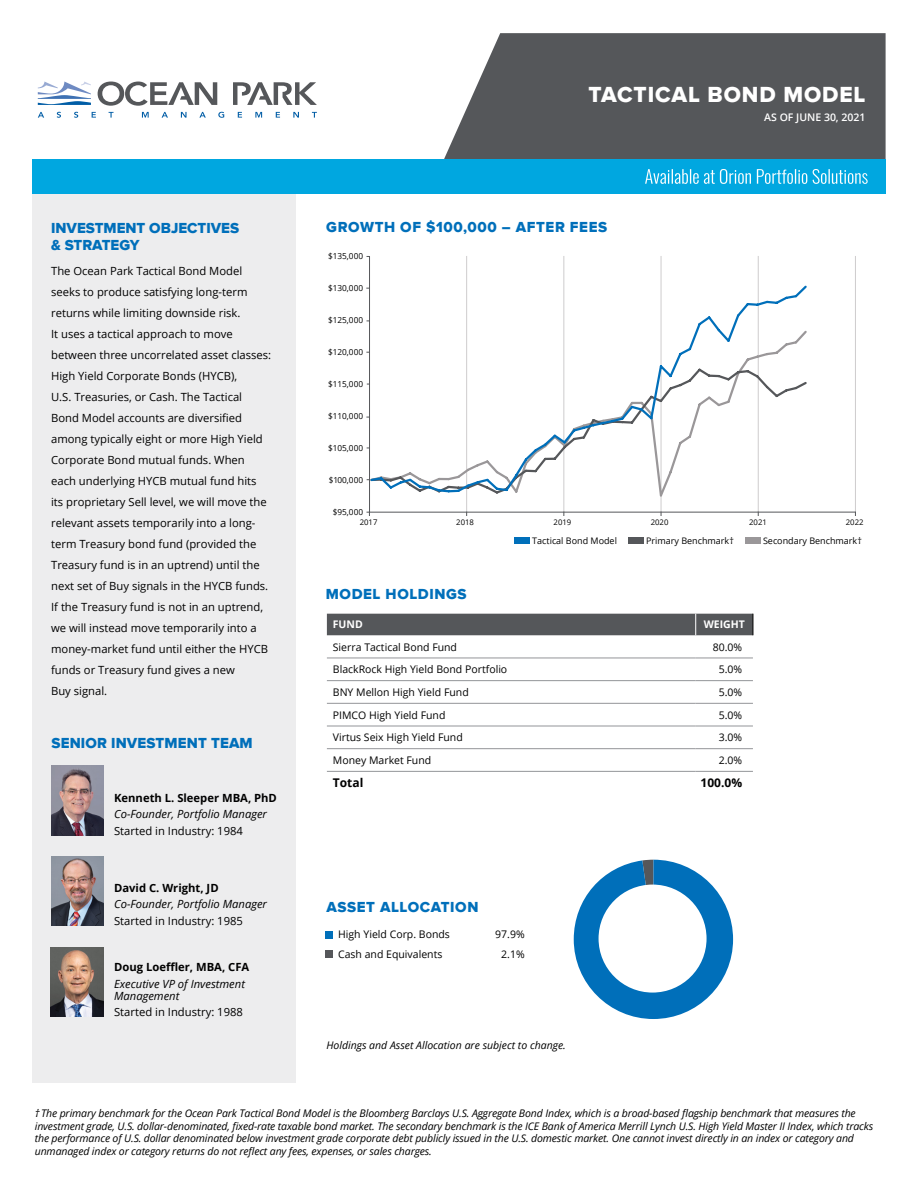
<style>
.page{position:relative;width:918px;height:1188px;background:#fff}
.page>*{position:absolute;margin:0;border:0;box-sizing:border-box;transform-origin:0 0}
.t1{font:22.5px "Proxima Nova Extrabld";letter-spacing:.04em;color:#fff}
.t2{font:15px "Proxima Nova Extrabld";letter-spacing:.04em;color:#006fba}
.t3{font:15px/16.5px "Proxima Nova Extrabld";letter-spacing:.01em;color:#006fba}
.t4{font:700 12px "Open Sans";color:#000}
.t5{font:11.25px/21px "Open Sans";color:#000}
.t6{font:italic 11.25px/12px "Open Sans";color:#000}
.t7{font:700 11.25px "Open Sans";color:#000}
.t8{font:italic 10.5px/12.6px "Open Sans";letter-spacing:-.01em;color:#000}
.t9{font:10.5px "Open Sans";color:#000}
.t10{font:600 10.5px "Open Sans";color:#fff}
.t11{font:700 10.5px "Open Sans";color:#fff}
.t12{font:9px "Open Sans";color:#000}
.t13{font:8.25px "Open Sans";color:#000}
.t14{font:7.8px "Open Sans";color:#000}
</style>
<div class="page">
<svg style="left:574px;top:860px;width:159px;height:159px"></svg>
<hr style="left:466px;top:256px;width:1px;height:255px;background:#cecccd">
<hr style="left:564px;top:256px;width:1px;height:255px;background:#cecccd">
<hr style="left:661px;top:256px;width:1px;height:255px;background:#cecccd">
<hr style="left:758px;top:256px;width:1px;height:255px;background:#cecccd">
<hr style="left:855px;top:256px;width:1px;height:255px;background:#cecccd">
<div style="left:327px;top:614px;width:427px;height:21px;background:#55575a"></div>
<hr style="left:327px;top:658px;width:369px;height:1px;background:#939598">
<hr style="left:696px;top:658px;width:57px;height:1px;background:#939598">
<hr style="left:327px;top:680px;width:369px;height:1px;background:#939598">
<hr style="left:696px;top:680px;width:57px;height:1px;background:#939598">
<hr style="left:327px;top:703px;width:369px;height:1px;background:#939598">
<hr style="left:696px;top:703px;width:57px;height:1px;background:#939598">
<hr style="left:327px;top:726px;width:369px;height:1px;background:#939598">
<hr style="left:696px;top:726px;width:57px;height:1px;background:#939598">
<hr style="left:327px;top:748px;width:369px;height:1px;background:#939598">
<hr style="left:696px;top:748px;width:57px;height:1px;background:#939598">
<hr style="left:327px;top:771px;width:369px;height:1px;background:#939598">
<hr style="left:696px;top:771px;width:57px;height:1px;background:#939598">
<hr style="left:369px;top:256px;width:1px;height:256px;background:#55575a">
<hr style="left:370px;top:512px;width:486px;height:1px;background:#55575a">
<div style="left:515px;top:538px;width:15px;height:6px;background:#006fba"></div>
<div style="left:629px;top:538px;width:15px;height:6px;background:#55575a"></div>
<div style="left:746px;top:538px;width:15px;height:6px;background:#9a9799"></div>
<div style="left:32px;top:178px;width:264px;height:905px;background:#ededee"></div>
<svg style="left:444px;top:33px;width:442px;height:127px;fill:#55575a"></svg>
<svg style="left:142px;top:112px;width:7px;height:6px"></svg>
<svg style="left:162px;top:112px;width:6px;height:6px"></svg>
<svg style="left:181px;top:112px;width:6px;height:6px"></svg>
<svg style="left:199px;top:112px;width:7px;height:6px"></svg>
<svg style="left:218px;top:112px;width:6px;height:6px"></svg>
<svg style="left:238px;top:112px;width:4px;height:6px"></svg>
<svg style="left:255px;top:112px;width:7px;height:6px"></svg>
<svg style="left:276px;top:112px;width:4px;height:6px"></svg>
<svg style="left:293px;top:112px;width:6px;height:6px"></svg>
<svg style="left:312px;top:112px;width:5px;height:6px"></svg>
<svg style="left:38px;top:112px;width:6px;height:6px"></svg>
<svg style="left:57px;top:112px;width:4px;height:6px"></svg>
<svg style="left:74px;top:112px;width:4px;height:6px"></svg>
<svg style="left:92px;top:112px;width:4px;height:6px"></svg>
<svg style="left:109px;top:112px;width:5px;height:6px"></svg>
<svg style="left:233px;top:82px;width:84px;height:23px"></svg>
<svg style="left:98px;top:82px;width:119px;height:24px"></svg>
<svg style="left:38px;top:82px;width:53px;height:23px"></svg>
<div style="left:32px;top:160px;width:854px;height:34px;background:#00a7e0"></div>
<svg style="left:645px;top:169px;width:223px;height:15px"></svg>
<div style="left:599px;top:885px;width:108px;height:108px;background:#fff;border-radius:50%"></div>
<div style="left:326px;top:931px;width:7px;height:7px;background:#006fba"></div>
<div style="left:326px;top:951px;width:7px;height:7px;background:#55575a"></div>
<img style="left:51px;top:856px;width:53px;height:70px">
<img style="left:51px;top:766px;width:53px;height:69px">
<img style="left:51px;top:947px;width:52px;height:70px">
<svg style="left:370px;top:284px;width:437px;height:210px"></svg>
<h2 class="t3" style="left:51px;top:220px;width:190px">INVESTMENT OBJECTIVES &amp; STRATEGY</h2>
<p class="t5" style="left:51px;top:260px;width:222px">The Ocean Park Tactical Bond Model seeks to produce satisfying long-term returns while limiting downside risk.<br>It uses a tactical approach to move between three uncorrelated asset classes:<br>High Yield Corporate Bonds (HYCB),<br>U.S. Treasuries, or Cash. The Tactical Bond Model accounts are diversified among typically eight or more High Yield Corporate Bond mutual funds. When each underlying HYCB mutual fund hits its proprietary Sell level, we will move the relevant assets temporarily into a long&shy;term Treasury bond fund (provided the Treasury fund is in an uptrend) until the next set of Buy signals in the HYCB funds.<br>If the Treasury fund is not in an uptrend, we will instead move temporarily into a money-market fund until either the HYCB funds or Treasury fund gives a new<br>Buy signal.</p>
<h2 class="t3" style="left:51px;top:735px;width:203px">SENIOR INVESTMENT TEAM</h2>
<p class="t7" style="left:114px;top:790px;width:164px">Kenneth L. Sleeper MBA, PhD</p>
<p class="t6" style="left:114px;top:808px;width:154px">Co-Founder, Portfolio Manager</p>
<p class="t5" style="left:114px;top:820px;width:130px">Started in Industry: 1984</p>
<p class="t7" style="left:114px;top:880px;width:106px">David C. Wright, JD</p>
<p class="t6" style="left:114px;top:898px;width:154px">Co-Founder, Portfolio Manager</p>
<p class="t5" style="left:114px;top:910px;width:130px">Started in Industry: 1985</p>
<p class="t7" style="left:114px;top:959px;width:137px">Doug Loeffler, MBA, CFA</p>
<p class="t6" style="left:114px;top:977px;width:132px">Executive VP of Investment<br>Management</p>
<p class="t5" style="left:114px;top:1001px;width:130px">Started in Industry: 1988</p>
<h1 class="t1" style="left:589px;top:81px;width:278px">TACTICAL BOND MODEL</h1>
<p class="t10" style="left:764px;top:110px;width:103px">AS OF JUNE 30, 2021</p>
<h2 class="t2" style="left:326px;top:218px;width:282px">GROWTH OF $100,000 – AFTER FEES</h2>
<p class="t13" style="left:328px;top:250px;width:37px">$135,000</p>
<p class="t13" style="left:328px;top:282px;width:37px">$130,000</p>
<p class="t13" style="left:328px;top:314px;width:37px">$125,000</p>
<p class="t13" style="left:328px;top:346px;width:37px">$120,000</p>
<p class="t13" style="left:328px;top:378px;width:37px">$115,000</p>
<p class="t13" style="left:328px;top:410px;width:37px">$110,000</p>
<p class="t13" style="left:328px;top:442px;width:37px">$105,000</p>
<p class="t13" style="left:329px;top:474px;width:36px">$100,000</p>
<p class="t13" style="left:333px;top:506px;width:32px">$95,000</p>
<p class="t12" style="left:532px;top:535px;width:86px">Tactical Bond Model</p>
<p class="t12" style="left:646px;top:535px;width:89px">Primary Benchmark†</p>
<p class="t12" style="left:763px;top:535px;width:100px">Secondary Benchmark†</p>
<p class="t14" style="left:360px;top:517px;width:19px">2017</p>
<p class="t14" style="left:456px;top:517px;width:19px">2018</p>
<p class="t14" style="left:554px;top:517px;width:19px">2019</p>
<p class="t14" style="left:651px;top:517px;width:19px">2020</p>
<p class="t14" style="left:749px;top:517px;width:19px">2021</p>
<p class="t14" style="left:846px;top:517px;width:19px">2022</p>
<h2 class="t2" style="left:326px;top:586px;width:142px">MODEL HOLDINGS</h2>
<p class="t11" style="left:333px;top:617px;width:32px">FUND</p>
<p class="t11" style="left:704px;top:617px;width:43px">WEIGHT</p>
<p class="t9" style="left:333px;top:640px;width:126px">Sierra Tactical Bond Fund</p>
<p class="t9" style="left:713px;top:640px;width:31px">80.0%</p>
<p class="t9" style="left:333px;top:662px;width:176px">BlackRock High Yield Bond Portfolio</p>
<p class="t9" style="left:719px;top:662px;width:25px">5.0%</p>
<p class="t9" style="left:333px;top:685px;width:137px">BNY Mellon High Yield Fund</p>
<p class="t9" style="left:719px;top:685px;width:25px">5.0%</p>
<p class="t9" style="left:333px;top:708px;width:114px">PIMCO High Yield Fund</p>
<p class="t9" style="left:719px;top:708px;width:25px">5.0%</p>
<p class="t9" style="left:333px;top:730px;width:131px">Virtus Seix High Yield Fund</p>
<p class="t9" style="left:719px;top:730px;width:25px">3.0%</p>
<p class="t9" style="left:333px;top:753px;width:100px">Money Market Fund</p>
<p class="t9" style="left:719px;top:753px;width:25px">2.0%</p>
<p class="t4" style="left:333px;top:775px;width:32px">Total</p>
<p class="t4" style="left:701px;top:775px;width:43px">100.0%</p>
<h2 class="t2" style="left:326px;top:898px;width:154px">ASSET ALLOCATION</h2>
<p class="t9" style="left:338px;top:927px;width:113px">High Yield Corp. Bonds</p>
<p class="t9" style="left:495px;top:927px;width:31px">97.9%</p>
<p class="t9" style="left:338px;top:947px;width:106px">Cash and Equivalents</p>
<p class="t9" style="left:501px;top:947px;width:25px">2.1%</p>
<p class="t8" style="left:326px;top:1038px;width:241px">Holdings and Asset Allocation are subject to change.</p>
<p class="t8" style="left:35px;top:1107px;width:840px">†The primary benchmark for the Ocean Park Tactical Bond Model is the Bloomberg Barclays U.S. Aggregate Bond Index, which is a broad-based flagship benchmark that measures the investment grade, U.S. dollar-denominated, fixed-rate taxable bond market. The secondary benchmark is the ICE Bank of America Merrill Lynch U.S. High Yield Master II Index, which tracks the performance of U.S. dollar denominated below investment grade corporate debt publicly issued in the U.S. domestic market. One cannot invest directly in an index or category and unmanaged index or category returns do not reflect any fees, expenses, or sales charges.</p>
</div>
